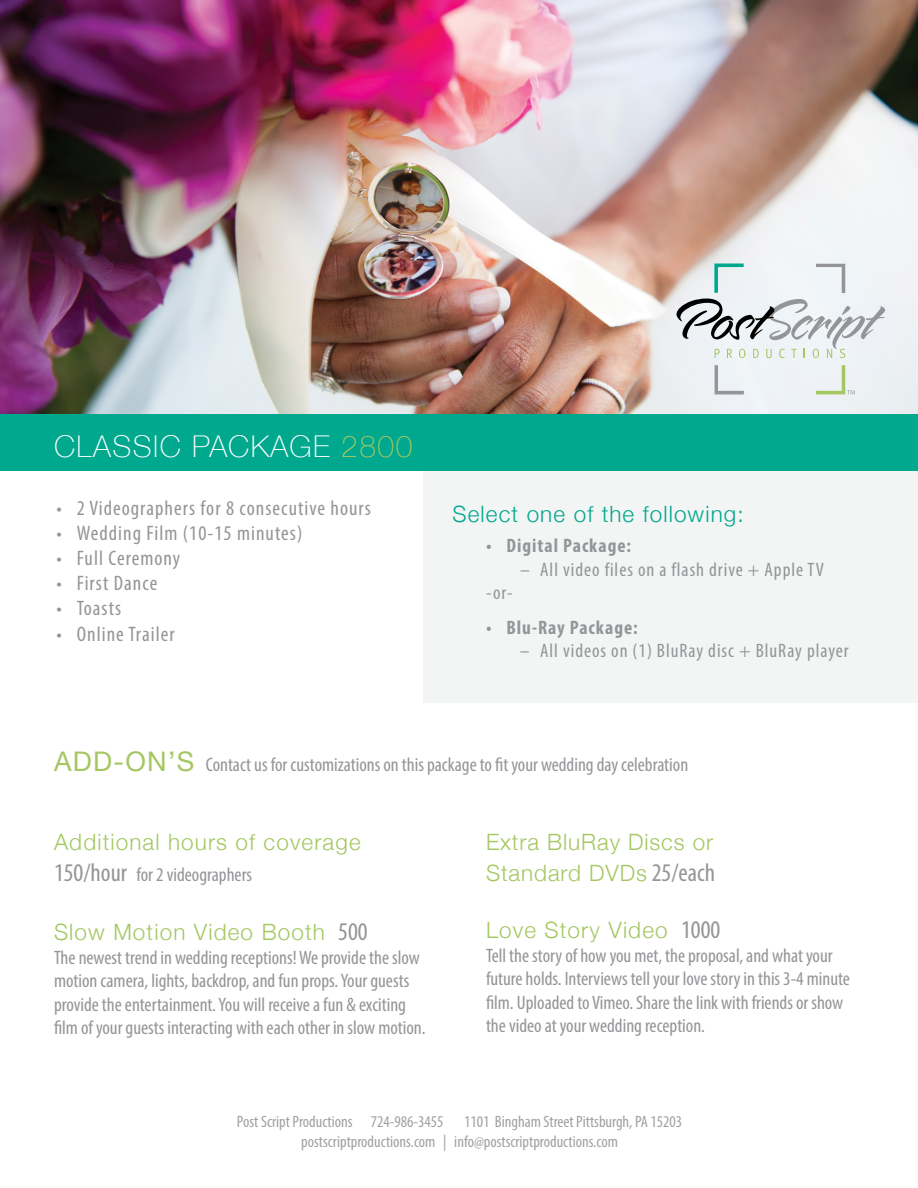
<style>
.page{position:relative;width:918px;height:1188px;background:#fff}
.page>*{position:absolute;margin:0;border:0;box-sizing:border-box;transform-origin:0 0}
.t1{font:100 30px "Helvetica Neue";letter-spacing:.05em;color:#fff}
.t2{font:27px "Helvetica Neue";color:#a4c761}
.t3{font:300 22.5px/30.6px "Helvetica Neue";letter-spacing:.05em;color:#a4c761}
.t4{font:300 22.5px "Helvetica Neue";letter-spacing:.05em;color:#00a88e}
.t5{font:condensed 21px "Myriad Pro";letter-spacing:.05em;color:#939598}
.t6{font:condensed 19.5px/23.4px "Myriad Pro";color:#939598}
.t7{font:condensed 19.5px "Myriad Pro";letter-spacing:.05em;color:#939598}
.t8{font:700 condensed 19.5px "Myriad Pro";letter-spacing:.05em;color:#939598}
.t9{font:condensed 16.5px/19.8px "Myriad Pro";color:#9fa1a4}
.s1{color:#a4c761}
.s2{font-size:25.5px}
.s3{font-family:"Myriad Pro";font-weight:400;font-stretch:condensed;font-size:25.5px;color:#939598}
</style>
<div class="page">
<img style="left:0;top:0;width:918px;height:414px">
<svg style="left:677px;top:299px;width:208px;height:59px"></svg>
<svg style="left:715px;top:365px;width:29px;height:29px"></svg>
<svg style="left:816px;top:264px;width:29px;height:29px"></svg>
<svg style="left:714px;top:264px;width:30px;height:29px"></svg>
<svg style="left:816px;top:365px;width:39px;height:29px"></svg>
<div style="left:423px;top:469px;width:495px;height:234px;background:#f3f4f4"></div>
<div style="left:0;top:414px;width:918px;height:57px;background:#00a88e"></div>
<h1 class="t1" style="left:54px;top:423px;width:360px">CLASSIC PACKAGE <span class="s1">2800</span></h1>
<p class="t5" style="left:56px;top:495px;width:316px">• 2 Videographers for 8 consecutive hours</p>
<p class="t5" style="left:56px;top:520px;width:247px">• Wedding Film (10-15 minutes)</p>
<p class="t5" style="left:56px;top:545px;width:125px">• Full Ceremony</p>
<p class="t5" style="left:56px;top:571px;width:102px">• First Dance</p>
<p class="t5" style="left:56px;top:596px;width:66px">• Toasts</p>
<p class="t5" style="left:56px;top:621px;width:120px">• Online Trailer</p>
<p class="t4" style="left:453px;top:496px;width:293px">Select one of the following:</p>
<p class="t8" style="left:486px;top:534px;width:146px">• Digital Package:</p>
<p class="t7" style="left:520px;top:558px;width:305px">– All video files on a flash drive + Apple TV</p>
<p class="t6" style="left:486px;top:581px;width:28px">-or-</p>
<p class="t8" style="left:486px;top:615px;width:153px">• Blu-Ray Package:</p>
<p class="t7" style="left:520px;top:639px;width:330px">– All videos on (1) BluRay disc + BluRay player</p>
<h2 class="t2" style="left:54px;top:742px;width:142px">ADD-ON’S</h2>
<p class="t6" style="left:206px;top:752px;width:484px">Contact us for customizations on this package to fit your wedding day celebration</p>
<p class="t3" style="left:54px;top:826px;width:308px">Additional hours of coverage</p>
<p class="t6" style="left:54px;top:862px;width:200px"><span class="s2">150/hour</span> for 2 videographers</p>
<p class="t3" style="left:54px;top:916px;width:315px">Slow Motion Video Booth <span class="s3">500</span></p>
<p class="t6" style="left:54px;top:945px;width:373px">The newest trend in wedding receptions! We provide the slow motion camera, lights, backdrop, and fun props. Your guests provide the entertainment. You will receive a fun &amp; exciting film of your guests interacting with each other in slow motion.</p>
<p class="t3" style="left:486px;top:826px;width:231px">Extra BluRay Discs or<br>Standard DVDs <span class="s3">25/each</span></p>
<p class="t3" style="left:486px;top:914px;width:236px">Love Story Video <span class="s3">1000</span></p>
<p class="t6" style="left:486px;top:943px;width:366px">Tell the story of how you met, the proposal, and what your future holds. Interviews tell your love story in this 3-4 minute film. Uploaded to Vimeo. Share the link with friends or show the video at your wedding reception.</p>
<p class="t9" style="left:237px;top:1111px;width:208px">Post Script Productions 724-986-3455</p>
<p class="t9" style="left:301px;top:1111px;width:382px;text-indent:163px">1101 Bingham Street Pittsburgh, PA 15203 postscriptproductions.com | info@postscriptproductions.com</p>
</div>
